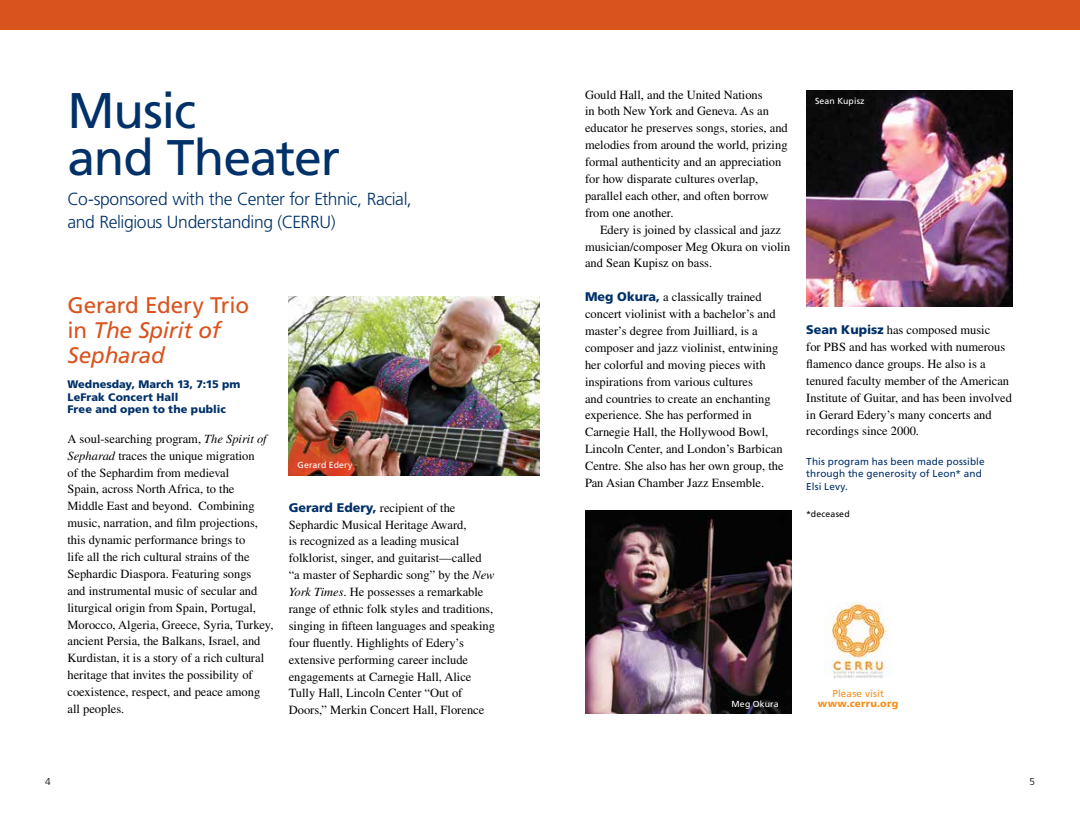
<style>
.page{position:relative;width:1080px;height:833px;background:#fff}
.page>*{position:absolute;margin:0;border:0;box-sizing:border-box;transform-origin:0 0}
.t1{font:50px/47.5px "Frutiger LT Std";letter-spacing:-.025em;color:#003168}
.t2{font:italic 22.5px/25px "Frutiger LT Std";letter-spacing:-.01em;color:#d9531e}
.t3{font:300 17.5px/22.5px "Frutiger LT Std";letter-spacing:-.02em;color:#003168}
.t4{font:12.5px/16.9px "Times LT Std";color:#000}
.t5{font:900 11px/12.5px "Frutiger LT Std";letter-spacing:.01em;color:#003168}
.t6{font:10px/12.5px "Frutiger LT Std";letter-spacing:.015em;color:#003168}
.t7{font:900 10px "Frutiger LT Std";letter-spacing:.015em;color:#f78f1e}
.t8{font:10px "Frutiger LT Std";letter-spacing:.01em;color:#f78f1e}
.t9{font:300 10px "Frutiger LT Std";color:#000}
.t10{font:8.75px "Frutiger LT Std";letter-spacing:.015em;color:#fff}
.t11{font:8.75px "Frutiger LT Std";letter-spacing:.025em;color:#000}
.s1{font-style:normal}
.s2{font-style:italic}
.s3{font-family:"Frutiger LT Std";font-weight:900;color:#003168}
</style>
<div class="page">
<div style="left:0;top:0;width:540px;height:29px;background:#d9531e"></div>
<div style="left:540px;top:0;width:540px;height:29px;background:#d9531e"></div>
<img style="left:289px;top:296px;width:251px;height:179px">
<img style="left:585px;top:510px;width:207px;height:203px">
<img style="left:806px;top:90px;width:206px;height:217px">
<img style="left:824px;top:602px;width:68px;height:76px">
<h1 class="t1" style="left:68px;top:87px;width:274px">Music<br>and Theater</h1>
<h3 class="t3" style="left:68px;top:188px;width:346px">Co-sponsored with the Center for Ethnic, Racial, and Religious Understanding (CERRU)</h3>
<h2 class="t2" style="left:68px;top:293px;width:183px"><span class="s1">Gerard Edery Trio in</span> The Spirit of<br>Sepharad</h2>
<p class="t5" style="left:68px;top:378px;width:174px">Wednesday, March 13, 7:15 pm<br>LeFrak Concert Hall<br>Free and open to the public</p>
<p class="t4" style="left:68px;top:430px;width:208px">A soul-searching program, <span class="s2">The Spirit of Sepharad</span> traces the unique migration<br>of the Sephardim from medieval<br>Spain, across North Africa, to the Middle East and beyond. Combining music, narration, and film projections, this dynamic performance brings to<br>life all the rich cultural strains of the Sephardic Diaspora. Featuring songs<br>and instrumental music of secular and liturgical origin from Spain, Portugal, Morocco, Algeria, Greece, Syria, Turkey, ancient Persia, the Balkans, Israel, and Kurdistan, it is a story of a rich cultural heritage that invites the possibility of coexistence, respect, and peace among all peoples.</p>
<p class="t10" style="left:297px;top:460px;width:57px">Gerard Edery</p>
<p class="t4" style="left:289px;top:499px;width:208px"><span class="s3">Gerard Edery,</span> recipient of the Sephardic Musical Heritage Award,<br>is recognized as a leading musical folklorist, singer, and guitarist—called “a master of Sephardic song” by the <span class="s2">New York Times</span>. He possesses a remarkable range of ethnic folk styles and traditions, singing in fifteen languages and speaking four fluently. Highlights of Edery’s extensive performing career include engagements at Carnegie Hall, Alice Tully Hall, Lincoln Center “Out of Doors,” Merkin Concert Hall, Florence</p>
<p class="t4" style="left:585px;top:86px;width:204px">Gould Hall, and the United Nations<br>in both New York and Geneva. As an educator he preserves songs, stories, and melodies from around the world, prizing formal authenticity and an appreciation for how disparate cultures overlap, parallel each other, and often borrow from one another.</p>
<p class="t4" style="left:585px;top:221px;width:207px;text-indent:15px">Edery is joined by classical and jazz musician/composer Meg Okura on violin and Sean Kupisz on bass.</p>
<p class="t4" style="left:585px;top:288px;width:200px"><span class="s3">Meg Okura,</span> a classically trained concert violinist with a bachelor’s and master’s degree from Juilliard, is a composer and jazz violinist, entwining her colorful and moving pieces with inspirations from various cultures<br>and countries to create an enchanting experience. She has performed in Carnegie Hall, the Hollywood Bowl, Lincoln Center, and London’s Barbican Centre. She also has her own group, the Pan Asian Chamber Jazz Ensemble.</p>
<p class="t10" style="left:815px;top:96px;width:51px">Sean Kupisz</p>
<p class="t4" style="left:806px;top:321px;width:207px"><span class="s3">Sean Kupisz</span> has composed music<br>for PBS and has worked with numerous flamenco dance groups. He also is a tenured faculty member of the American Institute of Guitar, and has been involved in Gerard Edery’s many concerts and recordings since 2000.</p>
<p class="t6" style="left:806px;top:455px;width:180px">This program has been made possible through the generosity of Leon* and<br>Elsi Levy.</p>
<p class="t11" style="left:806px;top:509px;width:45px">*deceased</p>
<p class="t10" style="left:731px;top:698px;width:49px">Meg Okura</p>
<p class="t8" style="left:832px;top:687px;width:53px">Please visit</p>
<p class="t7" style="left:818px;top:697px;width:82px">www.cerru.org</p>
<p class="t9" style="left:45px;top:776px;width:7px">4</p>
<p class="t9" style="left:1029px;top:776px;width:7px">5</p>
</div>
